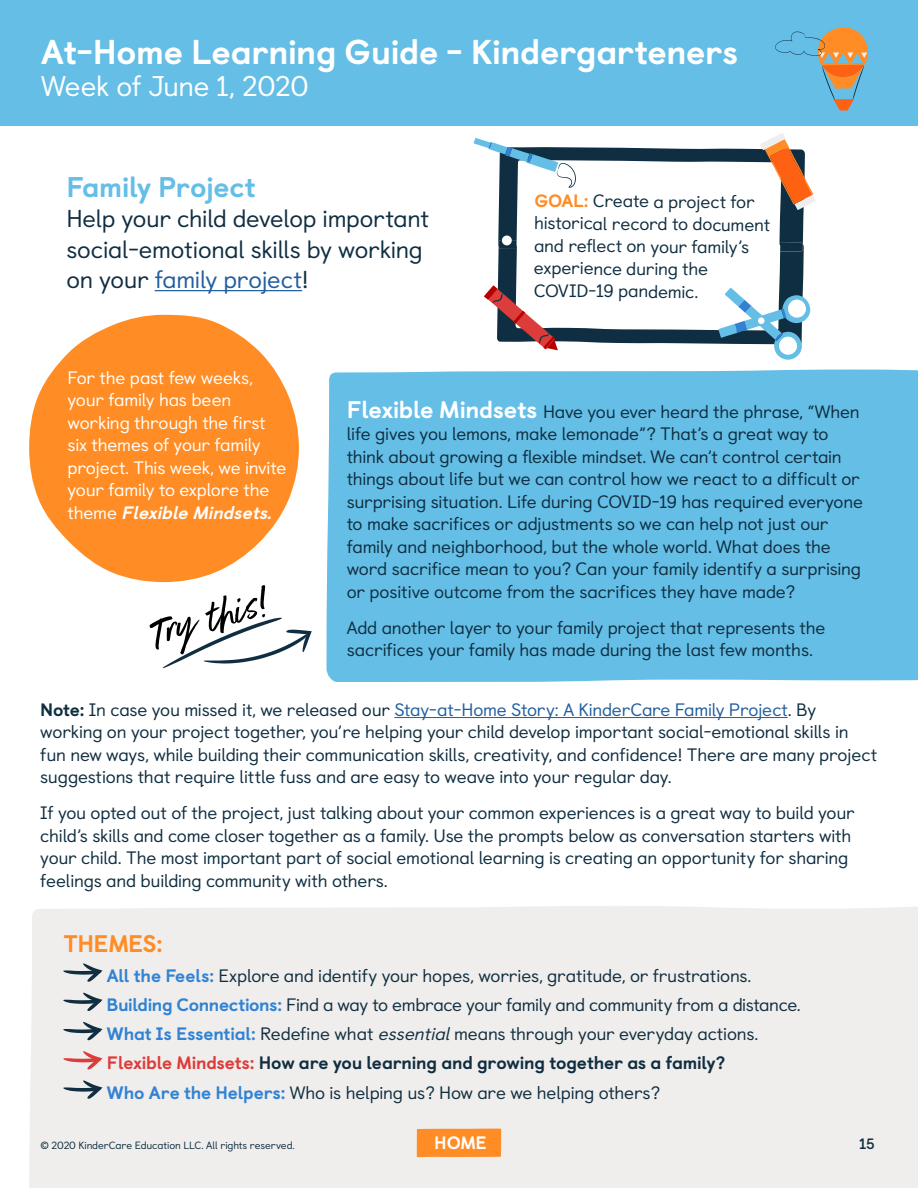
<style>
.page{position:relative;width:918px;height:1188px;background:#fff}
.page>*{position:absolute;margin:0;border:0;box-sizing:border-box;transform-origin:0 0}
.t1{font:italic 49.5px "Better Times";color:#000}
.t2{font:800 34.5px "Castledown";letter-spacing:-.01em;color:#fff}
.t3{font:28.5px "Castledown";letter-spacing:-.015em;color:#fff}
.t4{font:800 28.5px "Castledown";letter-spacing:-.01em;color:#64bee6}
.t5{font:24.45px/30.6px "Castledown";letter-spacing:-.01em;color:#102e41}
.t6{font:800 24px "Castledown";letter-spacing:-.025em;color:#ff8c24}
.t7{font:18px/22.5px "Castledown";letter-spacing:-.015em;color:#102e41}
.t8{font:18px/22.5px "Castledown";letter-spacing:-.015em;color:#fff}
.t9{font:800 18px "Castledown";color:#fff}
.t10{font:700 15px "Castledown";color:#102e41}
.t11{font:10.5px "Castledown";letter-spacing:-.01em;color:#102e41}
.s1{color:#215e9e}
.s2{font-weight:800;color:#ff8c24}
.s3{font-weight:800;font-style:italic}
.s4{font-weight:800;font-size:24px;color:#fff}
.s5{font-weight:800}
.s6{font-weight:800;color:#3282d4}
.s7{font-style:italic}
.s8{font-weight:800;color:#dc3c3a}
</style>
<div class="page">
<div style="left:29px;top:906px;width:889px;height:282px;background:#f0eeec"></div>
<div style="left:417px;top:1129px;width:84px;height:28px;background:#ff8c24"></div>
<div style="left:0;top:0;width:918px;height:125px;background:#64bee6"></div>
<svg style="left:775px;top:28px;width:93px;height:83px"></svg>
<svg style="left:29px;top:315px;width:270px;height:267px;fill:#ff8c24"></svg>
<div style="left:327px;top:369px;width:591px;height:313px;background:#64bee6"></div>
<hr style="left:394px;top:717px;width:394px;height:1px;background:#215e9e">
<hr style="left:155px;top:290px;width:147px;height:1px;background:#215e9e">
<svg style="left:474px;top:133px;width:341px;height:227px"></svg>
<svg style="left:163px;top:618px;width:149px;height:51px"></svg>
<svg style="left:63px;top:963px;width:40px;height:19px"></svg>
<svg style="left:63px;top:992px;width:40px;height:19px"></svg>
<svg style="left:63px;top:1022px;width:40px;height:18px"></svg>
<svg style="left:63px;top:1051px;width:40px;height:19px"></svg>
<svg style="left:63px;top:1080px;width:40px;height:19px"></svg>
<h2 class="t2" style="left:41px;top:24px;width:698px">At-Home Learning Guide - Kindergarteners</h2>
<h3 class="t3" style="left:41px;top:63px;width:269px">Week of June 1, 2020</h3>
<h3 class="t4" style="left:66px;top:163px;width:191px">Family Project</h3>
<h3 class="t5" style="left:66px;top:201px;width:364px">Help your child develop important social-emotional skills by working on your <span class="s1">family project</span>!</h3>
<p class="t7" style="left:534px;top:189px;width:238px"><span class="s2">GOAL:</span> Create a project for historical record to document and reflect on your family’s experience during the<br>COVID-19 pandemic.</p>
<p class="t8" style="left:68px;top:365px;width:220px">For the past few weeks, your family has been working through the first six themes of your family project. This week, we invite your family to explore the<br>t h e m e <span class="s3">Flexible Mindsets.</span></p>
<h1 class="t1" style="left:140px;top:610px;width:122px;rotate:-16deg">Try this!</h1>
<p class="t7" style="left:347px;top:399px;width:518px"><span class="s4">Flexible Mindsets</span> Have you ever heard the phrase, “When life gives you lemons, make lemonade”? That’s a great way to think about growing a flexible mindset. We can’t control certain things about life but we can control how we react to a difficult or surprising situation. Life during COVID-19 has required everyone to make sacrifices or adjustments so we can help not just our family and neighborhood, but the whole world. What does the word sacrifice mean to you? Can your family identify a surprising or positive outcome from the sacrifices they have made?</p>
<p class="t7" style="left:347px;top:615px;width:480px">Add another layer to your family project that represents the</p>
<p class="t7" style="left:347px;top:637px;width:468px">sacrifices your family has made during the last few months.</p>
<p class="t7" style="left:40px;top:697px;width:838px"><span class="s5">Note:</span> In case you missed it, we released our <span class="s1">Stay-at-Home Story: A KinderCare Family Project</span>. By working on your project together, you’re helping your child develop important social-emotional skills in fun new ways, while building their communication skills, creativity, and confidence! There are many project suggestions that require little fuss and are easy to weave into your regular day.</p>
<p class="t7" style="left:40px;top:800px;width:816px">If you opted out of the project, just talking about your common experiences is a great way to build your child’s skills and come closer together as a family. Use the prompts below as conversation starters with your child. The most important part of social emotional learning is creating an opportunity for sharing feelings and building community with others.</p>
<h3 class="t6" style="left:63px;top:924px;width:101px">THEMES:</h3>
<p class="t7" style="left:107px;top:959px;width:696px;line-height:29.2px"><span class="s6">All the Feels:</span> Explore and identify your hopes, worries, gratitude, or frustrations.<br><span class="s6">Building Connections:</span> Find a way to embrace your family and community from a distance.<br><span class="s6">What Is Essential:</span> Redefine what <span class="s7">essential</span>means through your everyday actions.<br><span class="s8">Flexible Mindsets:</span> <span class="s5">How are you learning and growing together as a family?<br></span><span class="s6">Who Are the Helpers:</span> Who is helping us? How are we helping others?</p>
<p class="t11" style="left:40px;top:1137px;width:256px">© 2020 KinderCare Education LLC. All rights reserved.</p>
<p class="t9" style="left:434px;top:1128px;width:54px">HOME</p>
<p class="t10" style="left:859px;top:1132px;width:17px">15</p>
</div>
